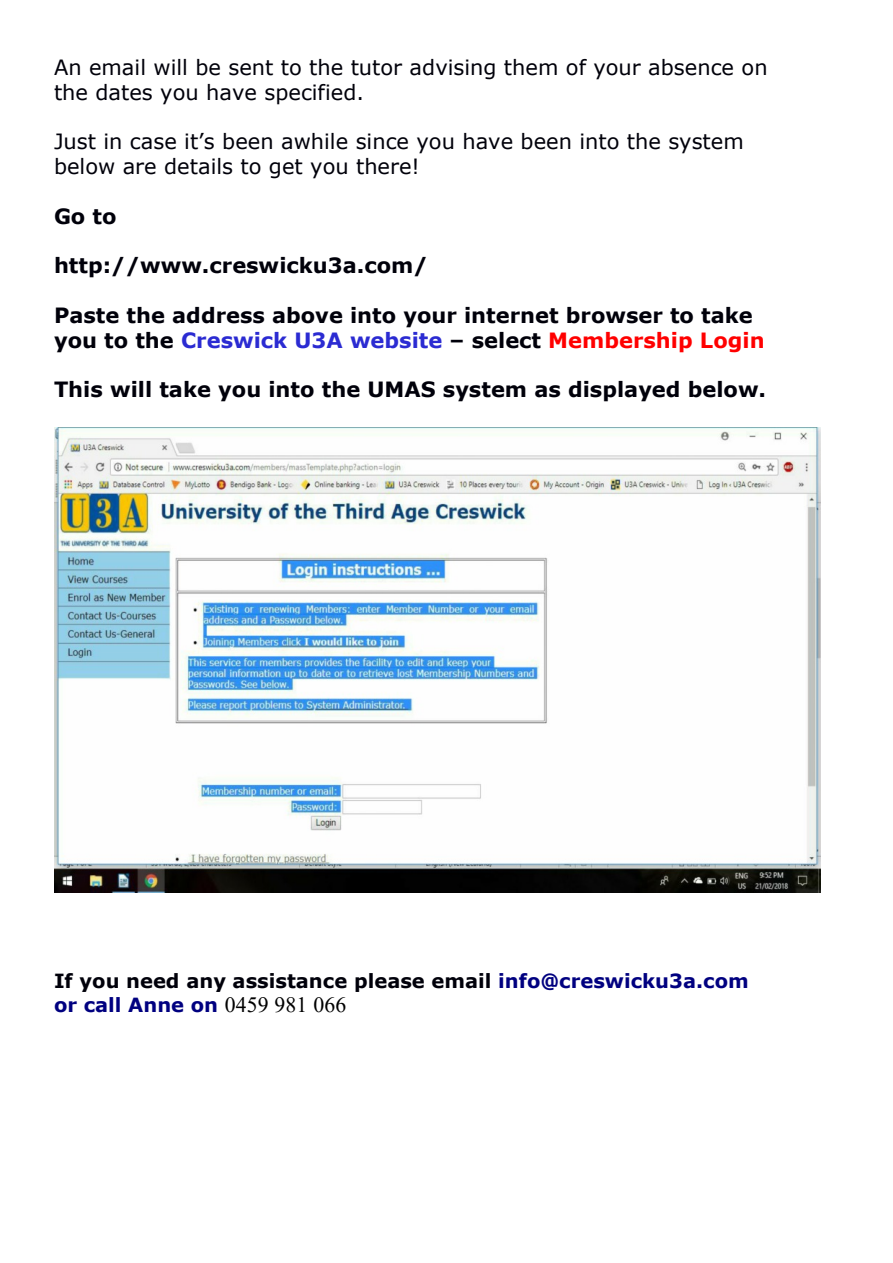
<style>
.page{position:relative;width:893px;height:1263px;background:#fff}
.page>*{position:absolute;margin:0;border:0;box-sizing:border-box;transform-origin:0 0}
.t1{font:700 21px/24.8px "Verdana";color:#00000a}
.t2{font:21px/24.8px "Verdana";color:#00000a}
.t3{font:700 19.5px/24.8px "Verdana";color:#00000a}
.s1{color:#2b2bd2}
.s2{color:#f00}
.s3{color:#000080}
.s4{font-family:"Times New Roman";font-weight:400;font-size:21.75px;color:#000}
</style>
<div class="page">
<img style="left:54px;top:427px;width:766px;height:466px">
<p class="t2" style="left:54px;top:57px;width:715px">A n em ail w ill be sent to the tutor advising them of your absence on t h e da t es yo u h a ve speci f i ed.</p>
<p class="t2" style="left:54px;top:131px;width:691px">J u st in case it’s b een aw hile since yo u have b een into the system below a r e deta ils to get you th er e!</p>
<p class="t1" style="left:54px;top:205px;width:64px">G o t o</p>
<p class="t1" style="left:54px;top:255px;width:375px">ht t p : / / w ww. cr e swi ck u3a . co m /</p>
<p class="t1" style="left:54px;top:304px;width:712px">P aste the address abov e i nto y our i nternet brow ser to tak e y ou to th e <span class="s1">C r esw ick U 3A w ebsite</span> – select <span class="s2">M em ber ship L ogin</span></p>
<p class="t1" style="left:54px;top:379px;width:714px">This w ill tak e you into the U M A S system as displayed below .</p>
<p class="t3" style="left:54px;top:970px;width:696px">I f y ou need any assist ance p lease em ail <span class="s3">inf o@ cr esw icku3a. com o r c a l l A nne o n</span> <span class="s4">0459 981 066</span></p>
</div>
